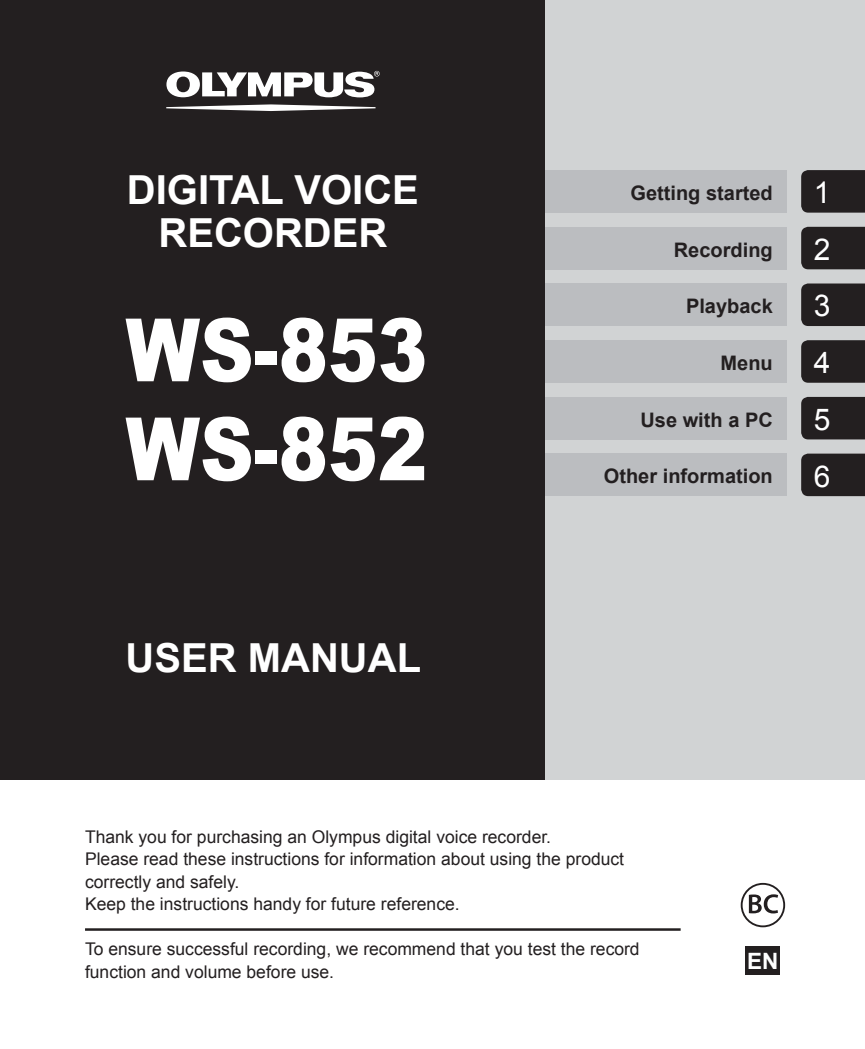
<style>
.page{position:relative;width:865px;height:1049px;background:#fff}
.page>*{position:absolute;margin:0;border:0;box-sizing:border-box;transform-origin:0 0}
.t1{font:900 87.5px/99px "Arial";color:#fff;scale:.85 1}
.t2{font:700 40px/42.5px "Arial";color:#fff;text-align:center}
.t3{font:30px/56.8px "Arial";color:#fff;text-align:justify}
.t4{font:700 22.5px "Arial";color:#fff}
.t5{font:700 20px "Arial";color:#231f20}
.t6{font:17.5px/22.5px "Arial";color:#231f20}
</style>
<div class="page">
<div style="left:0;top:0;width:546px;height:780px;background:#231f20"></div>
<svg style="left:166px;top:71px;width:213px;height:26px"></svg>
<svg style="left:166px;top:104px;width:209px;height:7px"></svg>
<div style="left:546px;top:0;width:319px;height:780px;background:#d1d3d4"></div>
<div style="left:546px;top:170px;width:241px;height:43px;background:#bbbdc0"></div>
<div style="left:546px;top:227px;width:241px;height:42px;background:#bbbdc0"></div>
<div style="left:546px;top:283px;width:241px;height:43px;background:#bbbdc0"></div>
<div style="left:546px;top:340px;width:241px;height:43px;background:#bbbdc0"></div>
<div style="left:546px;top:397px;width:241px;height:42px;background:#bbbdc0"></div>
<div style="left:546px;top:454px;width:241px;height:42px;background:#bbbdc0"></div>
<div style="left:746px;top:947px;width:34px;height:28px;background:#231f20"></div>
<div style="left:801px;top:170px;width:64px;height:43px;background:#231f20"></div>
<div style="left:801px;top:227px;width:64px;height:42px;background:#231f20"></div>
<div style="left:801px;top:283px;width:64px;height:43px;background:#231f20"></div>
<div style="left:801px;top:340px;width:64px;height:43px;background:#231f20"></div>
<div style="left:801px;top:397px;width:64px;height:42px;background:#231f20"></div>
<div style="left:801px;top:454px;width:64px;height:42px;background:#231f20"></div>
<hr style="left:85px;top:928px;width:595px;height:3px;background:#231f20">
<svg style="left:749px;top:894px;width:29px;height:19px"></svg>
<div style="left:740px;top:883px;width:45px;height:44px;border:2px solid #231f20;border-radius:50%"></div>
<h2 class="t2" style="left:127px;top:169px;width:293px">DIGITAL VOICE<br>RECORDER</h2>
<h1 class="t1" style="left:126px;top:297px;width:356px">WS-853<br>WS-852</h1>
<h2 class="t2" style="left:125px;top:637px;width:297px">USER MANUAL</h2>
<p class="t5" style="left:630px;top:182px;width:144px">Getting started</p>
<p class="t5" style="left:674px;top:239px;width:100px">Recording</p>
<p class="t5" style="left:686px;top:295px;width:88px">Playback</p>
<p class="t5" style="left:720px;top:352px;width:54px">Menu</p>
<p class="t5" style="left:640px;top:409px;width:134px">Use with a PC</p>
<p class="t5" style="left:604px;top:465px;width:170px">Other information</p>
<h3 class="t3" style="left:814px;top:164px;width:18px">1<br>2<br>3<br>4<br>5<br>6</h3>
<p class="t6" style="left:85px;top:825px;width:540px">Thank you for purchasing an Olympus digital voice recorder.<br>Please read these instructions for information about using the product correctly and safely.<br>Keep the instructions handy for future reference.</p>
<p class="t6" style="left:85px;top:938px;width:556px">To ensure successful recording, we recommend that you test the record function and volume before use.</p>
<p class="t4" style="left:747px;top:948px;width:33px">EN</p>
</div>
